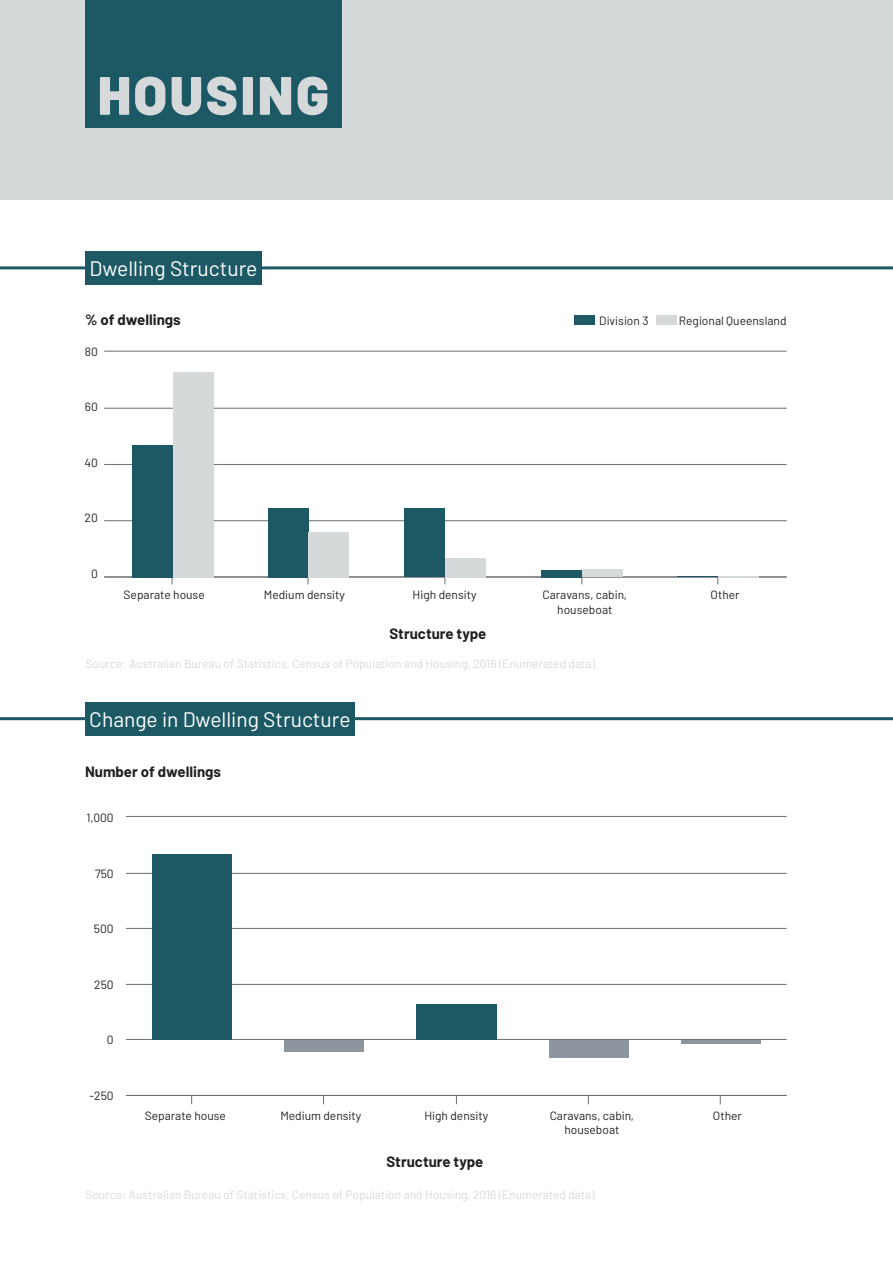
<style>
.page{position:relative;width:893px;height:1263px;background:#fff}
.page>*{position:absolute;margin:0;border:0;box-sizing:border-box;transform-origin:0 0}
.Section_Heading{font:900 54px "Barlow";letter-spacing:.05em;color:#d6d9da}
.Teal_Sub{font:21px "Barlow";color:#fff}
.Axis_Headings{font:700 15px "Barlow";color:#231f20}
.t1{font:12px/14.4px "Barlow";color:#231f20;text-align:center}
.t2{font:12px "Barlow";color:#d6d9da}
</style>
<div class="page">
<div style="left:85px;top:251px;width:177px;height:34px;background:#1c5964"></div>
<hr style="left:0;top:266px;width:893px;height:3px;background:#1c5964">
<div style="left:0;top:0;width:893px;height:200px;background:#d6d9da"></div>
<div style="left:85px;top:0;width:257px;height:128px;background:#1c5964"></div>
<div style="left:85px;top:702px;width:270px;height:33px;background:#1c5964"></div>
<hr style="left:0;top:717px;width:893px;height:3px;background:#1c5964">
<div style="left:574px;top:315px;width:20px;height:10px;background:#1c5964"></div>
<div style="left:656px;top:315px;width:20px;height:10px;background:#d6d9da"></div>
<hr style="left:104px;top:520px;width:683px;height:1px;background:#6c6d70">
<hr style="left:104px;top:464px;width:683px;height:1px;background:#6c6d70">
<hr style="left:104px;top:408px;width:683px;height:1px;background:#6c6d70">
<hr style="left:104px;top:351px;width:683px;height:1px;background:#6c6d70">
<hr style="left:104px;top:577px;width:683px;height:1px;background:#6c6d70">
<div style="left:132px;top:445px;width:41px;height:132px;background:#1c5964"></div>
<div style="left:268px;top:508px;width:40px;height:69px;background:#1c5964"></div>
<div style="left:404px;top:509px;width:41px;height:68px;background:#1c5964"></div>
<div style="left:541px;top:570px;width:41px;height:7px;background:#1c5964"></div>
<hr style="left:677px;top:577px;width:41px;height:1px;background:#1c5964">
<div style="left:173px;top:372px;width:40px;height:205px;background:#d6d9da"></div>
<div style="left:308px;top:532px;width:41px;height:45px;background:#d6d9da"></div>
<div style="left:445px;top:558px;width:41px;height:19px;background:#d6d9da"></div>
<div style="left:582px;top:569px;width:41px;height:8px;background:#d6d9da"></div>
<hr style="left:718px;top:576px;width:41px;height:1px;background:#d6d9da">
<hr style="left:126px;top:1039px;width:661px;height:1px;background:#6c6d70">
<hr style="left:126px;top:984px;width:661px;height:1px;background:#6c6d70">
<hr style="left:126px;top:928px;width:661px;height:1px;background:#6c6d70">
<hr style="left:126px;top:873px;width:661px;height:1px;background:#6c6d70">
<hr style="left:126px;top:816px;width:661px;height:1px;background:#6c6d70">
<hr style="left:126px;top:1095px;width:661px;height:1px;background:#6c6d70">
<div style="left:153px;top:854px;width:79px;height:186px;background:#1c5964"></div>
<div style="left:284px;top:1040px;width:80px;height:11px;background:#8d969e"></div>
<div style="left:416px;top:1004px;width:80px;height:36px;background:#1c5964"></div>
<div style="left:549px;top:1040px;width:79px;height:18px;background:#8d969e"></div>
<hr style="left:681px;top:1040px;width:79px;height:4px;background:#8d969e">
<p class="Section_Heading" style="left:98px;top:62px;width:233px">HOUSING</p>
<p class="Teal_Sub" style="left:90px;top:256px;width:169px">Dwelling Structure</p>
<p class="Axis_Headings" style="left:85px;top:310px;width:97px">% of dwellings</p>
<p class="t1" style="left:85px;top:344px;width:15px">80</p>
<p class="t1" style="left:85px;top:399px;width:14px">60</p>
<p class="t1" style="left:84px;top:455px;width:15px">40</p>
<p class="t1" style="left:85px;top:510px;width:15px">20</p>
<p class="t1" style="left:91px;top:566px;width:8px">0</p>
<p class="t1" style="left:599px;top:313px;width:51px">Division 3</p>
<p class="t1" style="left:679px;top:313px;width:109px">Regional Queensland</p>
<p class="t1" style="left:124px;top:587px;width:83px">Separate house</p>
<p class="t1" style="left:264px;top:587px;width:83px">Medium density</p>
<p class="t1" style="left:413px;top:587px;width:66px">High density</p>
<p class="t1" style="left:543px;top:587px;width:86px">Caravans, cabin, houseboat</p>
<p class="t1" style="left:710px;top:587px;width:31px">Other</p>
<p class="Axis_Headings" style="left:389px;top:624px;width:99px">Structure type</p>
<p class="t2" style="left:86px;top:656px;width:514px">Source: Australian Bureau of Statistics, Census of Population and Housing, 2016 (Enumerated data).</p>
<p class="Teal_Sub" style="left:89px;top:706px;width:263px">Change in Dwelling Structure</p>
<p class="Axis_Headings" style="left:85px;top:762px;width:138px">Number of dwellings</p>
<p class="t1" style="left:86px;top:811px;width:29px">1,000</p>
<p class="t1" style="left:95px;top:866px;width:20px">750</p>
<p class="t1" style="left:94px;top:921px;width:21px">500</p>
<p class="t1" style="left:94px;top:977px;width:21px">250</p>
<p class="t1" style="left:107px;top:1032px;width:8px">0</p>
<p class="t1" style="left:90px;top:1088px;width:26px">-250</p>
<p class="t1" style="left:145px;top:1108px;width:83px">Separate house</p>
<p class="t1" style="left:280px;top:1108px;width:83px">Medium density</p>
<p class="t1" style="left:424px;top:1108px;width:66px">High density</p>
<p class="t1" style="left:550px;top:1108px;width:86px">Caravans, cabin, houseboat</p>
<p class="t1" style="left:713px;top:1108px;width:31px">Other</p>
<p class="Axis_Headings" style="left:386px;top:1152px;width:99px">Structure type</p>
<p class="t2" style="left:85px;top:1187px;width:514px">Source: Australian Bureau of Statistics, Census of Population and Housing, 2016 (Enumerated data).</p>
</div>
